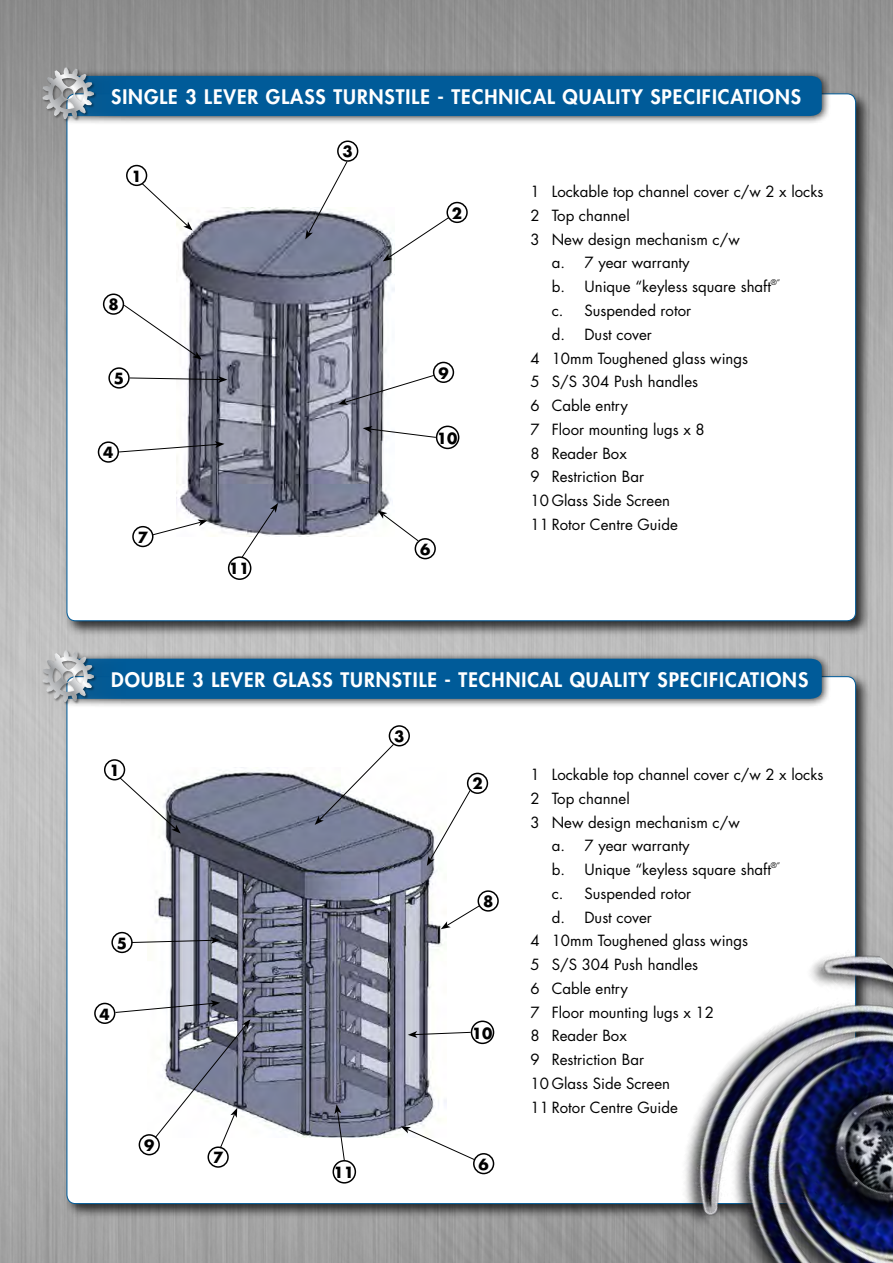
<style>
.page{position:relative;width:893px;height:1263px;background:#fff}
.page>*{position:absolute;margin:0;border:0;box-sizing:border-box;transform-origin:0 0}
.t1{font:800 19.5px "Futura Std";letter-spacing:.05em;color:#fff}
.t2{font:15px "Futura Std";color:#000}
.t3{font:700 15px "Futura Std";color:#000}
.t4{font:7.5px "Futura Std";color:#000}
</style>
<div class="page">
<img style="left:0;top:0;width:893px;height:1263px">
<div style="left:63px;top:90px;width:808px;height:546px;background:#000;opacity:.75"></div>
<div style="left:67px;top:94px;width:789px;height:527px;background:#fff;border-radius:9px"></div>
<img style="left:176px;top:208px;width:218px;height:329px">
<div style="left:337px;top:140px;width:21px;height:22px;border:2px solid #000;border-radius:50%"></div>
<div style="left:126px;top:165px;width:21px;height:21px;border:2px solid #000;border-radius:50%"></div>
<div style="left:446px;top:202px;width:22px;height:21px;border:2px solid #000;border-radius:50%"></div>
<div style="left:98px;top:441px;width:21px;height:22px;border:2px solid #000;border-radius:50%"></div>
<div style="left:103px;top:293px;width:21px;height:22px;border:2px solid #000;border-radius:50%"></div>
<div style="left:132px;top:526px;width:21px;height:21px;border:2px solid #000;border-radius:50%"></div>
<div style="left:433px;top:362px;width:21px;height:21px;border:2px solid #000;border-radius:50%"></div>
<div style="left:108px;top:367px;width:22px;height:22px;border:2px solid #000;border-radius:50%"></div>
<div style="left:415px;top:538px;width:21px;height:21px;border:2px solid #000;border-radius:50%"></div>
<div style="left:228px;top:556px;width:23px;height:24px;border:2px solid #000;border-radius:50%"></div>
<div style="left:436px;top:426px;width:23px;height:23px;border:2px solid #000;border-radius:50%"></div>
<svg style="left:305px;top:161px;width:43px;height:78px"></svg>
<svg style="left:141px;top:182px;width:52px;height:48px"></svg>
<svg style="left:383px;top:217px;width:67px;height:44px"></svg>
<svg style="left:118px;top:441px;width:107px;height:12px"></svg>
<svg style="left:123px;top:304px;width:79px;height:56px"></svg>
<svg style="left:338px;top:374px;width:97px;height:31px"></svg>
<svg style="left:129px;top:376px;width:98px;height:7px"></svg>
<svg style="left:378px;top:510px;width:41px;height:32px"></svg>
<svg style="left:241px;top:503px;width:37px;height:55px"></svg>
<svg style="left:363px;top:426px;width:74px;height:12px"></svg>
<svg style="left:152px;top:519px;width:55px;height:17px"></svg>
<div style="left:61px;top:69px;width:770px;height:56px;background:#000;opacity:.75"></div>
<div style="left:42px;top:67px;width:56px;height:56px;background:#000;opacity:.4"></div>
<svg style="left:43px;top:68px;width:779px;height:51px;background:#266997"></svg>
<div style="left:63px;top:673px;width:808px;height:546px;background:#000;opacity:.75"></div>
<div style="left:67px;top:677px;width:789px;height:526px;background:#fff;border-radius:9px"></div>
<img style="left:155px;top:770px;width:291px;height:368px">
<div style="left:389px;top:725px;width:21px;height:21px;border:2px solid #000;border-radius:50%"></div>
<div style="left:104px;top:759px;width:21px;height:21px;border:2px solid #000;border-radius:50%"></div>
<div style="left:467px;top:773px;width:21px;height:21px;border:2px solid #000;border-radius:50%"></div>
<div style="left:94px;top:1003px;width:21px;height:21px;border:2px solid #000;border-radius:50%"></div>
<div style="left:477px;top:890px;width:22px;height:22px;border:2px solid #000;border-radius:50%"></div>
<div style="left:207px;top:1146px;width:22px;height:22px;border:2px solid #000;border-radius:50%"></div>
<div style="left:139px;top:1134px;width:21px;height:21px;border:2px solid #000;border-radius:50%"></div>
<div style="left:111px;top:932px;width:22px;height:21px;border:2px solid #000;border-radius:50%"></div>
<div style="left:473px;top:1153px;width:21px;height:21px;border:2px solid #000;border-radius:50%"></div>
<div style="left:333px;top:1160px;width:23px;height:23px;border:2px solid #000;border-radius:50%"></div>
<div style="left:471px;top:1020px;width:23px;height:24px;border:2px solid #000;border-radius:50%"></div>
<svg style="left:315px;top:743px;width:79px;height:82px"></svg>
<svg style="left:119px;top:777px;width:62px;height:56px"></svg>
<svg style="left:427px;top:789px;width:44px;height:77px"></svg>
<svg style="left:115px;top:1000px;width:105px;height:13px"></svg>
<svg style="left:441px;top:905px;width:39px;height:24px"></svg>
<svg style="left:131px;top:937px;width:89px;height:7px"></svg>
<svg style="left:401px;top:1126px;width:75px;height:35px"></svg>
<svg style="left:334px;top:1104px;width:11px;height:57px"></svg>
<svg style="left:408px;top:1031px;width:63px;height:7px"></svg>
<svg style="left:154px;top:1019px;width:96px;height:130px"></svg>
<div style="left:61px;top:652px;width:770px;height:55px;background:#000;opacity:.75"></div>
<div style="left:42px;top:650px;width:56px;height:55px;background:#000;opacity:.4"></div>
<svg style="left:43px;top:650px;width:779px;height:52px;background:#2f719e"></svg>
<img style="left:610px;top:918px;width:283px;height:345px">
<h1 class="t1" style="left:111px;top:84px;width:691px">SINGLE 3 LEVER GLASS TURNSTILE - TECHNICAL QUALITY SPECIFICATIONS</h1>
<p class="t3" style="left:132px;top:166px;width:12px">1</p>
<p class="t3" style="left:108px;top:295px;width:12px">8</p>
<p class="t3" style="left:114px;top:369px;width:12px">5</p>
<p class="t3" style="left:103px;top:443px;width:12px">4</p>
<p class="t3" style="left:138px;top:527px;width:12px">7</p>
<p class="t3" style="left:229px;top:559px;width:22px">11</p>
<p class="t3" style="left:343px;top:142px;width:12px">3</p>
<p class="t3" style="left:452px;top:203px;width:12px">2</p>
<p class="t3" style="left:438px;top:363px;width:12px">9</p>
<p class="t3" style="left:437px;top:428px;width:22px">10</p>
<p class="t3" style="left:420px;top:539px;width:12px">6</p>
<p class="t2" style="left:530px;top:182px;width:294px">1 Lockable top channel cover c/w 2 x locks</p>
<p class="t2" style="left:530px;top:206px;width:101px">2 Top channel</p>
<p class="t2" style="left:530px;top:230px;width:211px">3 New design mechanism c/w</p>
<p class="t2" style="left:552px;top:253px;width:139px">a. 7 year warranty</p>
<p class="t2" style="left:552px;top:277px;width:221px">b. Unique “keyless square shaft</p>
<p class="t4" style="left:771px;top:277px;width:11px">®”</p>
<p class="t2" style="left:552px;top:301px;width:141px">c. Suspended rotor</p>
<p class="t2" style="left:552px;top:325px;width:102px">d. Dust cover</p>
<p class="t2" style="left:530px;top:348px;width:219px">4 10mm Toughened glass wings</p>
<p class="t2" style="left:530px;top:372px;width:169px">5 S/S 304 Push handles</p>
<p class="t2" style="left:530px;top:396px;width:99px">6 Cable entry</p>
<p class="t2" style="left:530px;top:420px;width:176px">7 Floor mounting lugs x 8</p>
<p class="t2" style="left:530px;top:443px;width:98px">8 Reader Box</p>
<p class="t2" style="left:530px;top:467px;width:115px">9 Restriction Bar</p>
<p class="t2" style="left:530px;top:491px;width:141px">10 Glass Side Screen</p>
<p class="t2" style="left:530px;top:515px;width:149px">11 Rotor Centre Guide</p>
<h1 class="t1" style="left:111px;top:667px;width:699px">DOUBLE 3 LEVER GLASS TURNSTILE - TECHNICAL QUALITY SPECIFICATIONS</h1>
<p class="t3" style="left:109px;top:760px;width:12px">1</p>
<p class="t3" style="left:117px;top:933px;width:12px">5</p>
<p class="t3" style="left:100px;top:1004px;width:12px">4</p>
<p class="t3" style="left:144px;top:1135px;width:12px">9</p>
<p class="t3" style="left:213px;top:1148px;width:12px">7</p>
<p class="t3" style="left:394px;top:726px;width:12px">3</p>
<p class="t3" style="left:334px;top:1162px;width:22px">11</p>
<p class="t3" style="left:472px;top:774px;width:12px">2</p>
<p class="t3" style="left:483px;top:891px;width:12px">8</p>
<p class="t3" style="left:472px;top:1023px;width:22px">10</p>
<p class="t3" style="left:478px;top:1154px;width:12px">6</p>
<p class="t2" style="left:530px;top:765px;width:294px">1 Lockable top channel cover c/w 2 x locks</p>
<p class="t2" style="left:530px;top:789px;width:101px">2 Top channel</p>
<p class="t2" style="left:530px;top:812px;width:211px">3 New design mechanism c/w</p>
<p class="t2" style="left:552px;top:836px;width:139px">a. 7 year warranty</p>
<p class="t2" style="left:552px;top:860px;width:221px">b. Unique “keyless square shaft</p>
<p class="t4" style="left:771px;top:860px;width:11px">®”</p>
<p class="t2" style="left:552px;top:884px;width:141px">c. Suspended rotor</p>
<p class="t2" style="left:552px;top:907px;width:102px">d. Dust cover</p>
<p class="t2" style="left:530px;top:931px;width:219px">4 10mm Toughened glass wings</p>
<p class="t2" style="left:530px;top:955px;width:169px">5 S/S 304 Push handles</p>
<p class="t2" style="left:530px;top:979px;width:99px">6 Cable entry</p>
<p class="t2" style="left:530px;top:1002px;width:185px">7 Floor mounting lugs x 12</p>
<p class="t2" style="left:530px;top:1026px;width:98px">8 Reader Box</p>
<p class="t2" style="left:530px;top:1050px;width:115px">9 Restriction Bar</p>
<p class="t2" style="left:530px;top:1074px;width:141px">10 Glass Side Screen</p>
<p class="t2" style="left:530px;top:1097px;width:149px">11 Rotor Centre Guide</p>
</div>
